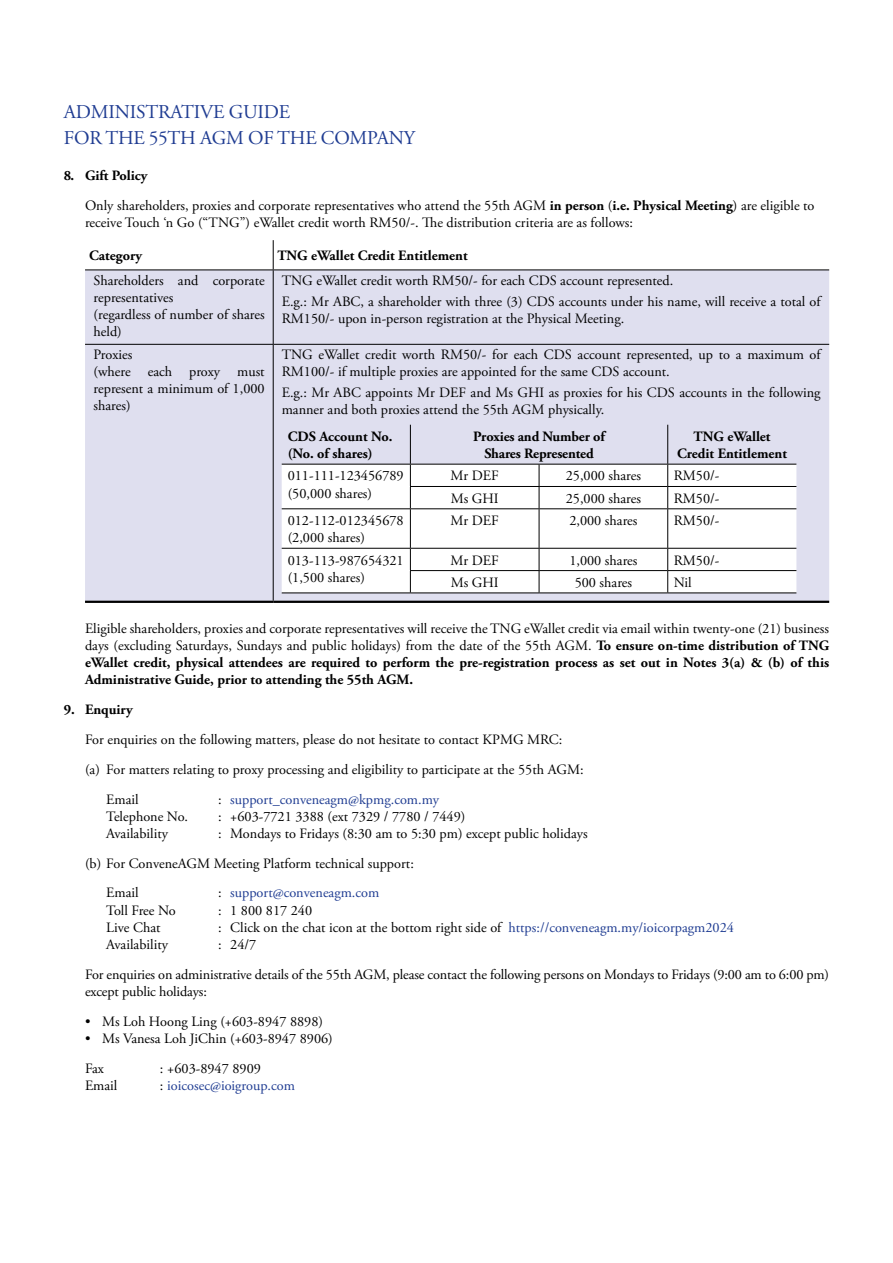
<style>
.page{position:relative;width:893px;height:1263px;background:#fff}
.page>*{position:absolute;margin:0;border:0;box-sizing:border-box;transform-origin:0 0}
.t1{font:19.5px "Adobe Garamond Pro";letter-spacing:-.01em;color:#1f3c92}
.t2{font:14.25px/17.1px "Adobe Garamond Pro";color:#000}
.t3{font:700 14.25px/17.1px "Adobe Garamond Pro";color:#000;text-align:center}
.t4{font:14.25px "Adobe Garamond Pro";color:#1f3c92}
.s1{font-weight:700}
.s2{color:#000}
.s3{color:#1f3c92}
</style>
<div class="page">
<div style="left:85px;top:271px;width:744px;height:330px;background:#dfdfef"></div>
<hr style="left:273px;top:240px;width:1px;height:30px;background:#000">
<hr style="left:85px;top:270px;width:188px;height:1px;background:#000">
<hr style="left:273px;top:270px;width:556px;height:1px;background:#000">
<hr style="left:273px;top:270px;width:1px;height:74px;background:#000">
<hr style="left:273px;top:345px;width:1px;height:256px;background:#000">
<hr style="left:85px;top:344px;width:188px;height:1px;background:#000">
<hr style="left:273px;top:344px;width:556px;height:1px;background:#000">
<hr style="left:85px;top:601px;width:188px;height:2px;background:#000">
<hr style="left:273px;top:601px;width:556px;height:2px;background:#000">
<svg style="left:282px;top:465px;width:514px;height:127px"></svg>
<hr style="left:410px;top:425px;width:1px;height:39px;background:#000">
<hr style="left:667px;top:425px;width:1px;height:39px;background:#000">
<hr style="left:282px;top:464px;width:128px;height:1px;background:#000">
<hr style="left:410px;top:464px;width:129px;height:1px;background:#000">
<hr style="left:539px;top:464px;width:129px;height:1px;background:#000">
<hr style="left:668px;top:464px;width:128px;height:1px;background:#000">
<hr style="left:410px;top:486px;width:129px;height:1px;background:#000">
<svg style="left:410px;top:464px;width:1px;height:44px"></svg>
<hr style="left:539px;top:486px;width:129px;height:1px;background:#000">
<svg style="left:539px;top:464px;width:1px;height:44px"></svg>
<hr style="left:668px;top:486px;width:128px;height:1px;background:#000">
<svg style="left:667px;top:464px;width:1px;height:44px"></svg>
<hr style="left:282px;top:508px;width:128px;height:1px;background:#000">
<hr style="left:410px;top:508px;width:129px;height:1px;background:#000">
<hr style="left:410px;top:509px;width:1px;height:39px;background:#000">
<hr style="left:539px;top:508px;width:129px;height:1px;background:#000">
<hr style="left:539px;top:509px;width:1px;height:39px;background:#000">
<hr style="left:668px;top:508px;width:128px;height:1px;background:#000">
<hr style="left:667px;top:509px;width:1px;height:39px;background:#000">
<hr style="left:282px;top:548px;width:128px;height:1px;background:#000">
<hr style="left:410px;top:548px;width:129px;height:1px;background:#000">
<hr style="left:539px;top:548px;width:129px;height:1px;background:#000">
<hr style="left:668px;top:548px;width:128px;height:1px;background:#000">
<hr style="left:410px;top:570px;width:129px;height:1px;background:#000">
<svg style="left:410px;top:549px;width:1px;height:43px"></svg>
<hr style="left:539px;top:570px;width:129px;height:1px;background:#000">
<svg style="left:539px;top:549px;width:1px;height:43px"></svg>
<hr style="left:668px;top:570px;width:128px;height:1px;background:#000">
<svg style="left:667px;top:549px;width:1px;height:43px"></svg>
<hr style="left:282px;top:592px;width:128px;height:1px;background:#000">
<hr style="left:410px;top:592px;width:129px;height:1px;background:#000">
<hr style="left:539px;top:592px;width:129px;height:1px;background:#000">
<hr style="left:668px;top:592px;width:128px;height:1px;background:#000">
<h1 class="t1" style="left:64px;top:100px;width:25px">Administrative</h1>
<h1 class="t1" style="left:229px;top:100px;width:41px">Guide</h1>
<h1 class="t1" style="left:64px;top:126px;width:56px">for the</h1>
<h1 class="t1" style="left:149px;top:126px;width:143px">55TH AGM of the</h1>
<h1 class="t1" style="left:321px;top:126px;width:29px">Compan</h1>
<h1 class="t1" style="left:404px;top:126px;width:13px">y</h1>
<p class="t2" style="left:85px;top:161px;width:731px;line-height:29.8px;text-indent:-21px"><span class="s1">8. Gift Policy<br></span>Only shareholders, proxies and corporate representatives who attend the 55th AGM <span class="s1">in person</span> (<span class="s1">i.e. Physical Meeting</span>) are eligible to</p>
<p class="t2" style="left:85px;top:215px;width:549px">receive Touch ‘n Go (“TNG”) eWallet credit worth RM50/-. The distribution criteria are as follows:</p>
<p class="t3" style="left:89px;top:247px;width:54px">Category</p>
<p class="t3" style="left:277px;top:247px;width:192px">TNG eWallet Credit Entitlement</p>
<p class="t2" style="left:94px;top:272px;width:173px">Shareholders and corporate representatives<br>(regardless of number of shares held)</p>
<p class="t2" style="left:282px;top:270px;width:542px;line-height:21.3px">TNG eWallet credit worth RM50/- for each CDS account represented.<br>E.g.: Mr ABC, a shareholder with three (3) CDS accounts under his name, will receive a total of</p>
<p class="t2" style="left:282px;top:310px;width:344px">RM150/- upon in-person registration at the Physical Meeting.</p>
<p class="t2" style="left:94px;top:346px;width:173px">Proxies<br>(where each proxy must represent a minimum of 1,000 shares)</p>
<p class="t2" style="left:282px;top:346px;width:542px">TNG eWallet credit worth RM50/- for each CDS account represented, up to a maximum of<br>RM100/- if multiple proxies are appointed for the same CDS account.</p>
<p class="t2" style="left:282px;top:385px;width:540px">E.g.: Mr ABC appoints Mr DEF and Ms GHI as proxies for his CDS accounts in the following manner and both proxies attend the 55th AGM physically.</p>
<p class="t3" style="left:288px;top:428px;width:106px;text-align:left">CDS Account No. (No. of shares)</p>
<p class="t3" style="left:473px;top:428px;width:133px">Proxies and Number of<br>Shares Represented</p>
<p class="t3" style="left:677px;top:428px;width:111px">TNG eWallet<br>Credit Entitlement</p>
<p class="t2" style="left:288px;top:468px;width:117px">011-111-123456789 (50,000 shares)</p>
<p class="t2" style="left:451px;top:468px;width:49px">Mr DEF</p>
<p class="t2" style="left:566px;top:468px;width:77px">25,000 shares</p>
<p class="t2" style="left:674px;top:468px;width:47px">RM50/-</p>
<p class="t2" style="left:451px;top:490px;width:50px">Ms GHI</p>
<p class="t2" style="left:566px;top:490px;width:77px">25,000 shares</p>
<p class="t2" style="left:674px;top:490px;width:47px">RM50/-</p>
<p class="t2" style="left:288px;top:513px;width:117px">012-112-012345678 (2,000 shares)</p>
<p class="t2" style="left:451px;top:513px;width:49px">Mr DEF</p>
<p class="t2" style="left:569px;top:513px;width:70px">2,000 shares</p>
<p class="t2" style="left:674px;top:513px;width:47px">RM50/-</p>
<p class="t2" style="left:288px;top:552px;width:117px">013-113-987654321 (1,500 shares)</p>
<p class="t2" style="left:451px;top:552px;width:49px">Mr DEF</p>
<p class="t2" style="left:569px;top:552px;width:70px">1,000 shares</p>
<p class="t2" style="left:674px;top:552px;width:47px">RM50/-</p>
<p class="t2" style="left:451px;top:574px;width:50px">Ms GHI</p>
<p class="t2" style="left:575px;top:574px;width:59px">500 shares</p>
<p class="t2" style="left:674px;top:574px;width:19px">Nil</p>
<p class="t2" style="left:85px;top:620px;width:746px;text-align:justify">Eligible shareholders, proxies and corporate representatives will receive the TNG eWallet credit via email within twenty-one (21) business days (excluding Saturdays, Sundays and public holidays) from the date of the 55th AGM. <span class="s1">To ensure on-time distribution of TNG eWallet credit, physical attendees are required to perform the pre-registration process as set out in Notes 3(a) &amp; (b) of this Administrative Guide, prior to attending the 55th AGM.</span></p>
<p class="t3" style="left:64px;top:701px;width:71px">9. Enquiry</p>
<p class="t2" style="left:85px;top:731px;width:479px">For enquiries on the following matters, please do not hesitate to contact KPMG MRC:</p>
<p class="t2" style="left:85px;top:761px;width:500px">(a) For matters relating to proxy processing and eligibility to participate at the 55th AGM:</p>
<p class="t2" style="left:106px;top:791px;width:34px">Email</p>
<p class="t4" style="left:218px;top:790px;width:222px"><span class="s2">:</span> support_conveneagm@kpmg.com.my</p>
<p class="t2" style="left:106px;top:808px;width:83px">Telephone No.</p>
<p class="t2" style="left:218px;top:808px;width:249px">: +603-7721 3388 (ext 7329 / 7780 / 7449)</p>
<p class="t2" style="left:106px;top:825px;width:63px">Availability</p>
<p class="t2" style="left:218px;top:825px;width:371px">: Mondays to Fridays (8:30 am to 5:30 pm) except public holidays</p>
<p class="t2" style="left:85px;top:855px;width:330px">(b) For ConveneAGM Meeting Platform technical support:</p>
<p class="t2" style="left:106px;top:885px;width:34px">Email</p>
<p class="t4" style="left:218px;top:884px;width:163px"><span class="s2">:</span> support@conveneagm.com</p>
<p class="t2" style="left:106px;top:902px;width:71px">Toll Free No</p>
<p class="t2" style="left:218px;top:902px;width:95px">: 1 800 817 240</p>
<p class="t2" style="left:106px;top:919px;width:56px">Live Chat</p>
<p class="t2" style="left:218px;top:919px;width:517px">: Click on the chat icon at the bottom right side of <span class="s3">https://conveneagm.my/ioicorpagm2024</span></p>
<p class="t2" style="left:106px;top:936px;width:63px">Availability</p>
<p class="t2" style="left:85px;top:930px;width:746px;line-height:29.8px;text-indent:133px">: 24/7<br>For enquiries on administrative details of the 55th AGM, please contact the following persons on Mondays to Fridays (9:00 am to 6:00 pm)</p>
<p class="t2" style="left:85px;top:983px;width:123px">except public holidays:</p>
<p class="t2" style="left:85px;top:1013px;width:240px">• Ms Loh Hoong Ling (+603-8947 8898)</p>
<p class="t2" style="left:85px;top:1024px;width:249px;line-height:29.8px">• Ms Vanesa Loh JiChin (+603-8947 8906)<br>Fax</p>
<p class="t2" style="left:160px;top:1060px;width:103px">: +603-8947 8909</p>
<p class="t2" style="left:85px;top:1077px;width:34px">Email</p>
<p class="t4" style="left:160px;top:1076px;width:137px"><span class="s2">:</span> ioicosec@ioigroup.com</p>
</div>
